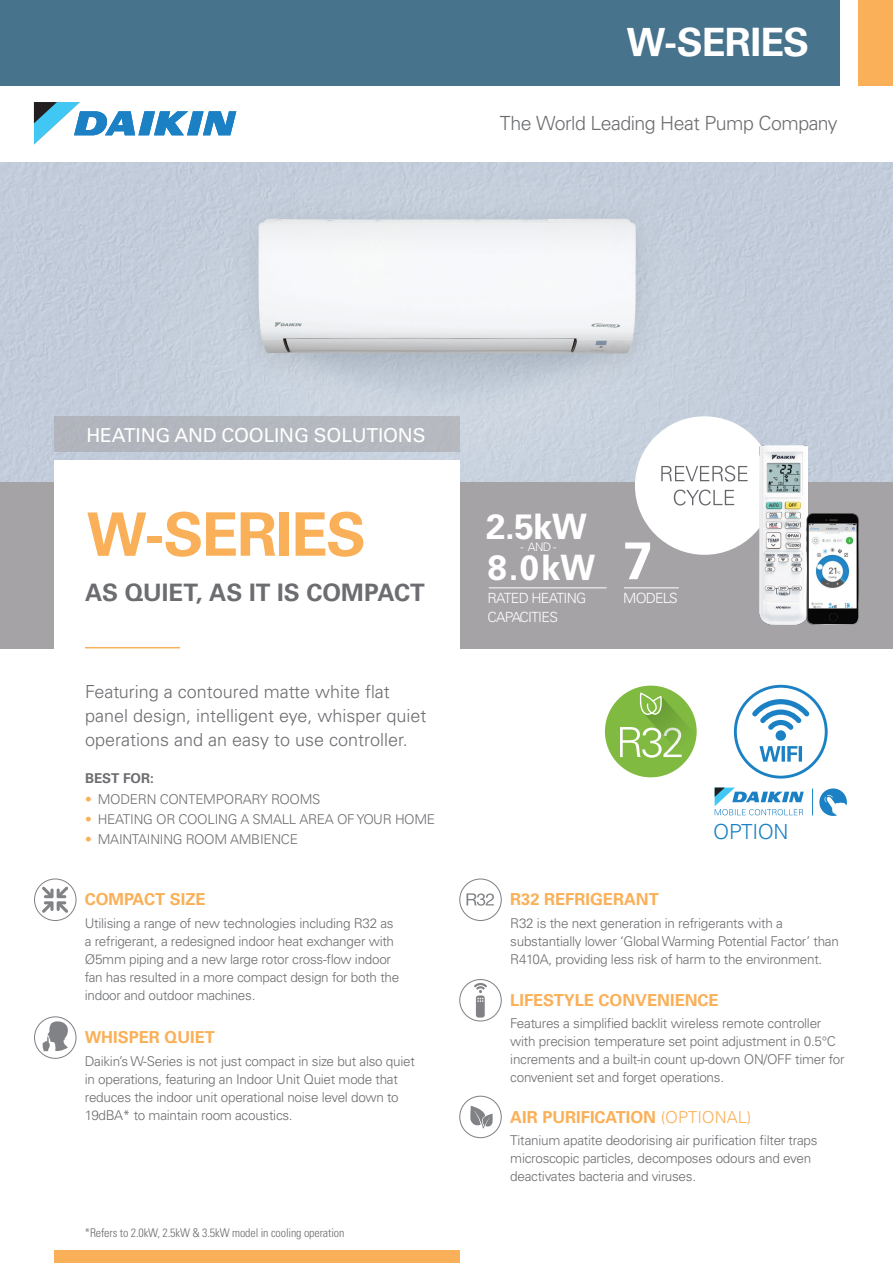
<style>
.page{position:relative;width:893px;height:1263px;background:#fff}
.page>*{position:absolute;margin:0;border:0;box-sizing:border-box;transform-origin:0 0}
.body{font:700 60px "Univers LT Std";letter-spacing:-.025em;color:#fab058}
.body-2{font:700 52.65px "Univers LT Std";color:#fff}
.body-3{font:700 39px "Univers LT Std";letter-spacing:-.02em;color:#fff}
.body-4{font:700 35.1px "Univers LT Std";letter-spacing:-.02em;color:#fff}
.tag_line{font:700 24px "Univers LT Std";color:#6c6d70}
.body-5{font:300 20.85px "Univers LT Std";letter-spacing:-.02em;color:#1b81c4}
.t1{font:300 19.5px "Univers LT Std";letter-spacing:-.025em;color:#6c6d70}
.t2{font:19.2px "Univers LT Std";letter-spacing:-.01em;color:#fff}
.INTRO{font:300 18px/24px "Univers LT Std";color:#6c6d70}
.HEADING{font:700 16.5px "Univers LT Std";color:#fab058}
.body-6{font:300 14.1px "Univers LT Std";letter-spacing:-.05em;color:#fff}
.body-7{font:300 13.5px/18px "Univers LT Std";letter-spacing:-.02em;color:#6c6d70}
.subheading{font:700 13.5px "Univers LT Std";color:#6c6d70}
.small_body{font:300 condensed 12px "Univers LT Std";letter-spacing:-.01em;color:#6c6d70}
.body-8{font:300 11.7px "Univers LT Std";color:#fff}
.s1{color:#fab058}
.s2{font-weight:300}
</style>
<div class="page">
<img style="left:0;top:163px;width:893px;height:319px">
<div style="left:0;top:482px;width:893px;height:166px;background:#a5a3a6"></div>
<div style="left:54px;top:461px;width:405px;height:352px;background:#fff"></div>
<div style="left:54px;top:1251px;width:405px;height:12px;background:#fab058"></div>
<div style="left:54px;top:417px;width:405px;height:35px;background:#b4b7be"></div>
<hr style="left:624px;top:587px;width:55px;height:1px;background:#fff">
<hr style="left:489px;top:587px;width:118px;height:1px;background:#fff">
<svg style="left:819px;top:788px;width:28px;height:28px"></svg>
<svg style="left:812px;top:788px;width:1px;height:27px"></svg>
<svg style="left:715px;top:787px;width:89px;height:28px"></svg>
<svg style="left:752px;top:699px;width:58px;height:63px"></svg>
<div style="left:734px;top:685px;width:94px;height:93px;border:3px solid #1b81c4;border-radius:50%"></div>
<svg style="left:34px;top:102px;width:202px;height:43px"></svg>
<div style="left:0;top:0;width:839px;height:85px;background:#47738c"></div>
<div style="left:859px;top:0;width:34px;height:85px;background:#fab058"></div>
<hr style="left:85px;top:647px;width:95px;height:1px;background:#fab058">
<div style="left:635px;top:416px;width:139px;height:139px;background:#fff;border:2px solid #fff;border-radius:50%"></div>
<svg style="left:661px;top:466px;width:87px;height:16px"></svg>
<svg style="left:674px;top:489px;width:60px;height:16px"></svg>
<img style="left:760px;top:445px;width:47px;height:179px">
<svg style="left:459px;top:979px;width:43px;height:42px"></svg>
<svg style="left:34px;top:878px;width:43px;height:43px"></svg>
<svg style="left:459px;top:1096px;width:43px;height:42px"></svg>
<svg style="left:459px;top:878px;width:43px;height:43px"></svg>
<svg style="left:34px;top:1016px;width:43px;height:43px"></svg>
<svg style="left:604px;top:685px;width:93px;height:93px"></svg>
<svg style="left:806px;top:513px;width:53px;height:112px"></svg>
<div style="left:829px;top:613px;width:8px;height:8px;background:#080708;border-radius:50%"></div>
<img style="left:808px;top:523px;width:49px;height:86px">
<p class="body-3" style="left:626px;top:20px;width:184px">W-SERIES</p>
<p class="t1" style="left:500px;top:111px;width:339px">The World Leading Heat Pump Company</p>
<p class="t2" style="left:87px;top:423px;width:340px">HEATING AND COOLING SOLUTIONS</p>
<p class="body" style="left:87px;top:499px;width:281px">W-SERIES</p>
<p class="tag_line" style="left:85px;top:578px;width:341px">AS QUIET, AS IT IS COMPACT</p>
<p class="INTRO" style="left:85px;top:679px;width:343px">Featuring a contoured matte white flat panel design, intelligent eye, whisper quiet operations and an easy to use controller.</p>
<p class="subheading" style="left:85px;top:771px;width:70px">BEST FOR:</p>
<p class="body-7" style="left:85px;top:790px;width:237px"><span class="s1">•</span> MODERN CONTEMPORARY ROOMS</p>
<p class="body-7" style="left:85px;top:810px;width:352px"><span class="s1">•</span> HEATING OR COOLING A SMALL AREA OF YOUR HOME</p>
<p class="body-7" style="left:85px;top:830px;width:214px"><span class="s1">•</span> MAINTAINING ROOM AMBIENCE</p>
<p class="HEADING" style="left:85px;top:890px;width:122px">COMPACT SIZE</p>
<p class="body-7" style="left:85px;top:914px;width:316px">Utilising a range of new technologies including R32 as a refrigerant, a redesigned indoor heat exchanger with Ø5mm piping and a new large rotor cross-flow indoor fan has resulted in a more compact design for both the indoor and outdoor machines.</p>
<p class="HEADING" style="left:85px;top:1028px;width:132px">WHISPER QUIET</p>
<p class="body-7" style="left:85px;top:1052px;width:332px">Daikin’s W-Series is not just compact in size but also quiet in operations, featuring an Indoor Unit Quiet mode that reduces the indoor unit operational noise level down to 19dBA* to maintain room acoustics.</p>
<p class="small_body" style="left:85px;top:1225px;width:261px">*Refers to 2.0kW, 2.5kW &amp; 3.5kW model in cooling operation</p>
<p class="body-4" style="left:486px;top:506px;width:102px">2.5kW</p>
<p class="body-4" style="left:488px;top:547px;width:109px">8.0kW</p>
<p class="body-8" style="left:521px;top:540px;width:37px">- AND -</p>
<p class="body-6" style="left:488px;top:589px;width:100px">RATED HEATING</p>
<p class="body-6" style="left:488px;top:609px;width:72px">CAPACITIES</p>
<p class="body-2" style="left:623px;top:530px;width:31px">7</p>
<p class="body-6" style="left:623px;top:589px;width:56px">MODELS</p>
<p class="body-5" style="left:713px;top:819px;width:77px">OPTION</p>
<p class="HEADING" style="left:510px;top:890px;width:150px">R32 REFRIGERANT</p>
<p class="body-7" style="left:510px;top:914px;width:330px">R32 is the next generation in refrigerants with a substantially lower ‘Global Warming Potential Factor’ than<br>R410A, providing less risk of harm to the environment.</p>
<p class="HEADING" style="left:510px;top:990px;width:210px">LIFESTYLE CONVENIENCE</p>
<p class="body-7" style="left:510px;top:1014px;width:336px">Features a simplified backlit wireless remote controller with precision temperature set point adjustment in 0.5°C increments and a built-in count up-down ON/OFF timer for convenient set and forget operations.</p>
<p class="HEADING" style="left:510px;top:1107px;width:243px">AIR PURIFICATION <span class="s2">(OPTIONAL)</span></p>
<p class="body-7" style="left:510px;top:1131px;width:309px">Titanium apatite deodorising air purification filter traps microscopic particles, decomposes odours and even deactivates bacteria and viruses.</p>
</div>
